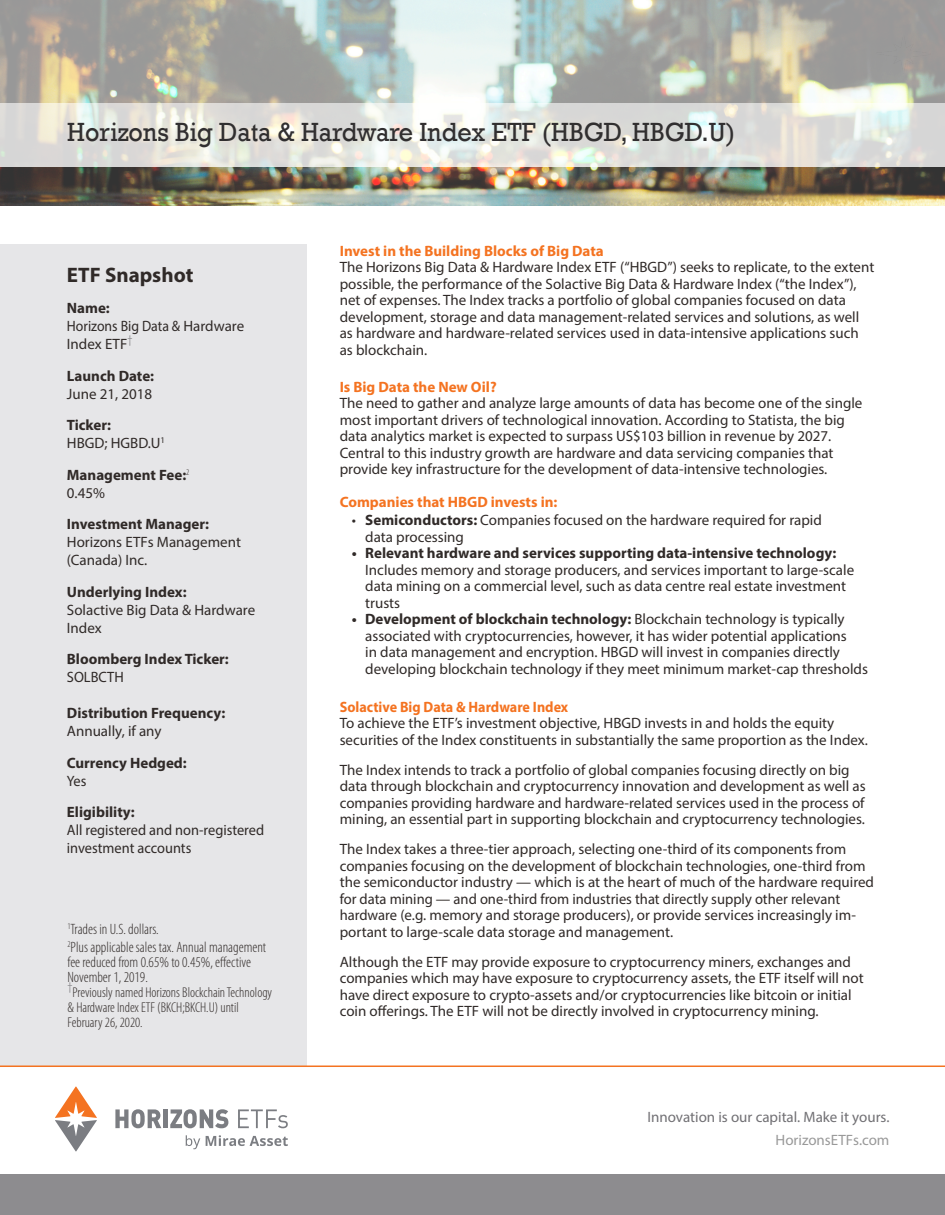
<style>
.page{position:relative;width:945px;height:1215px;background:#fff}
.page>*{position:absolute;margin:0;border:0;box-sizing:border-box;transform-origin:0 0}
.t1{font:27px "Rockwell";color:#312f30;scale:.93 1}
.ETF_Snapshot{font:700 21px "Myriad Pro";color:#302a28}
.Body_Paragraph{font:15px/16.5px "Myriad Pro";color:#302a28}
.Top_Bullets{font:15px/16.5px "Myriad Pro";color:#302a28}
.Snapshot_sub-head{font:700 15px "Myriad Pro";color:#302a28}
.t2{font:300 condensed 15px/18px "Myriad Pro";color:#302a28}
.Snapshot_body{font:15px/18px "Myriad Pro";color:#302a28}
.Body_Paragraph-2{font:700 15px "Myriad Pro";color:#f47321}
.Snapshot_body-2{font:15px/18px "Myriad Pro";color:#302a28;scale:.96 1}
.t3{font:15px "Myriad Pro";color:#717074}
.Snapshot_body-3{font:15px/18px "Myriad Pro";color:#302a28;scale:.92 1}
.Body_Paragraph-3{font:700 15px "Myriad Pro";color:#f47321;scale:.94 1}
.t4{font:15px "Myriad Pro";color:#999}
.Snapshot_sub-head-2{font:15px "Myriad Pro";color:#302a28;scale:.96 1}
.t5{font:300 condensed 14.25px/15px "Myriad Pro";color:#302a28}
.s1{font-weight:700}
</style>
<div class="page">
<div style="left:0;top:244px;width:306px;height:822px;background:#e6e6e8"></div>
<div style="left:0;top:1174px;width:945px;height:41px;background:#8d8c8f"></div>
<img style="left:0;top:167px;width:945px;height:39px">
<svg style="left:0;top:0;width:945px;height:103px;background:#b3b7b0"></svg>
<svg style="left:0;top:103px;width:945px;height:64px;background:#e2e3de"></svg>
<hr style="left:0;top:1066px;width:945px;height:1px;background:#f47321">
<svg style="left:186px;top:1135px;width:14px;height:14px"></svg>
<svg style="left:206px;top:1135px;width:82px;height:11px"></svg>
<svg style="left:55px;top:1086px;width:42px;height:66px"></svg>
<svg style="left:115px;top:1109px;width:46px;height:19px"></svg>
<hr style="left:164px;top:1109px;width:4px;height:19px;background:#7b7d82">
<svg style="left:170px;top:1109px;width:58px;height:19px"></svg>
<svg style="left:238px;top:1109px;width:50px;height:19px"></svg>
<p class="t1" style="left:67px;top:117px;width:720px">Horizons Big Data &amp; Hardware Index ETF (HBGD, HBGD.U)</p>
<p class="ETF_Snapshot" style="left:67px;top:261px;width:128px">ETF Snapshot</p>
<p class="Snapshot_sub-head" style="left:67px;top:299px;width:44px">Name:</p>
<p class="Snapshot_body-3" style="left:67px;top:317px;width:194px">Horizons Big Data &amp; Hardware<br>Index ETF<sup>†</sup></p>
<p class="Snapshot_sub-head" style="left:67px;top:366px;width:89px">Launch Date:</p>
<p class="Snapshot_body" style="left:67px;top:385px;width:87px">June 21, 2018</p>
<p class="Snapshot_sub-head" style="left:67px;top:416px;width:46px">Ticker:</p>
<p class="Snapshot_body" style="left:67px;top:434px;width:100px">HBGD; HGBD.U<sup>1</sup></p>
<p class="Snapshot_sub-head" style="left:67px;top:465px;width:124px">Management Fee:<sup>2</sup></p>
<p class="Snapshot_body" style="left:67px;top:484px;width:40px">0.45%</p>
<p class="Snapshot_sub-head" style="left:67px;top:515px;width:144px">Investment Manager:</p>
<p class="Snapshot_body" style="left:67px;top:533px;width:176px">Horizons ETFs Management (Canada) Inc.</p>
<p class="Snapshot_sub-head" style="left:67px;top:582px;width:121px">Underlying Index:</p>
<p class="Snapshot_body" style="left:67px;top:601px;width:190px">Solactive Big Data &amp; Hardware<br>Index</p>
<p class="Snapshot_sub-head" style="left:67px;top:650px;width:163px">Bloomberg Index Ticker:</p>
<p class="Snapshot_sub-head-2" style="left:67px;top:668px;width:61px">SOLBCTH</p>
<p class="Snapshot_sub-head" style="left:67px;top:704px;width:160px">Distribution Frequency:</p>
<p class="Snapshot_body" style="left:67px;top:722px;width:96px">Annually, if any</p>
<p class="Snapshot_sub-head" style="left:67px;top:753px;width:121px">Currency Hedged:</p>
<p class="Snapshot_body-2" style="left:67px;top:772px;width:22px">Yes</p>
<p class="Snapshot_sub-head" style="left:67px;top:803px;width:69px">Eligibility:</p>
<p class="Snapshot_body-2" style="left:67px;top:821px;width:207px">All registered and non-registered investment accounts</p>
<p class="t2" style="left:68px;top:920px;width:200px"><sup>1</sup>Trades in U.S. dollars.<br><sup>2</sup>Plus applicable sales tax. Annual management</p>
<p class="t2" style="left:68px;top:954px;width:185px;line-height:15px">fee reduced from 0.65% to 0.45%, effective<br>November 1, 2019.</p>
<p class="t5" style="left:68px;top:984px;width:206px"><sup>†</sup>Previously named Horizons Blockchain Technology &amp; Hardware Index ETF (BKCH;BKCH.U)until<br>February 26, 2020.</p>
<p class="Body_Paragraph-2" style="left:340px;top:241px;width:266px">Invest in the Building Blocks of Big Data</p>
<p class="Body_Paragraph" style="left:340px;top:259px;width:536px">The Horizons Big Data &amp; Hardware Index ETF (“HBGD”) seeks to replicate, to the extent possible, the performance of the Solactive Big Data &amp; Hardware Index (“the Index”), net of expenses. The Index tracks a portfolio of global companies focused on data development, storage and data management-related services and solutions, as well as hardware and hardware-related services used in data-intensive applications such as blockchain.</p>
<p class="Body_Paragraph-2" style="left:340px;top:377px;width:158px">Is Big Data the New Oil?</p>
<p class="Body_Paragraph" style="left:340px;top:394px;width:524px">The need to gather and analyze large amounts of data has become one of the single most important drivers of technological innovation. According to Statista, the big data analytics market is expected to surpass US$103 billion in revenue by 2027.<br>Central to this industry growth are hardware and data servicing companies that provide key infrastructure for the development of data-intensive technologies.</p>
<p class="Body_Paragraph-2" style="left:340px;top:492px;width:219px">Companies that HBGD invests in:</p>
<p class="Top_Bullets" style="left:365px;top:511px;width:458px;text-indent:-14px">• <span class="s1">Semiconductors:</span> Companies focused on the hardware required for rapid data processing</p>
<p class="Top_Bullets" style="left:365px;top:544px;width:491px;text-indent:-14px"><span class="s1">• Relevant hardware and services supporting data-intensive technology:<br></span>Includes memory and storage producers, and services important to large-scale data mining on a commercial level, such as data centre real estate investment trusts</p>
<p class="Top_Bullets" style="left:365px;top:610px;width:504px;text-indent:-14px"><span class="s1">• Development of blockchain technology:</span> Blockchain technology is typically associated with cryptocurrencies, however, it has wider potential applications<br>in data management and encryption. HBGD will invest in companies directly developing blockchain technology if they meet minimum market-cap thresholds</p>
<p class="Body_Paragraph-3" style="left:340px;top:697px;width:245px">Solactive Big Data &amp; Hardware Index</p>
<p class="Body_Paragraph" style="left:340px;top:715px;width:530px">To achieve the ETF’s investment objective, HBGD invests in and holds the equity securities of the Index constituents in substantially the same proportion as the Index.</p>
<p class="Body_Paragraph" style="left:340px;top:761px;width:527px">The Index intends to track a portfolio of global companies focusing directly on big data through blockchain and cryptocurrency innovation and development as well as companies providing hardware and hardware-related services used in the process of mining, an essential part in supporting blockchain and cryptocurrency technologies.</p>
<p class="Body_Paragraph" style="left:340px;top:841px;width:536px">The Index takes a three-tier approach, selecting one-third of its components from companies focusing on the development of blockchain technologies, one-third from the semiconductor industry — which is at the heart of much of the hardware required for data mining — and one-third from industries that directly supply other relevant hardware (e.g. memory and storage producers), or provide services increasingly im&shy;portant to large-scale data storage and management.</p>
<p class="Body_Paragraph" style="left:340px;top:953px;width:525px">Although the ETF may provide exposure to cryptocurrency miners, exchanges and companies which may have exposure to cryptocurrency assets, the ETF itself will not have direct exposure to crypto-assets and/or cryptocurrencies like bitcoin or initial coin offerings. The ETF will not be directly involved in cryptocurrency mining.</p>
<p class="t3" style="left:647px;top:1108px;width:244px">Innovation is our capital. Make it yours.</p>
<p class="t4" style="left:776px;top:1131px;width:115px">HorizonsETFs.com</p>
</div>
